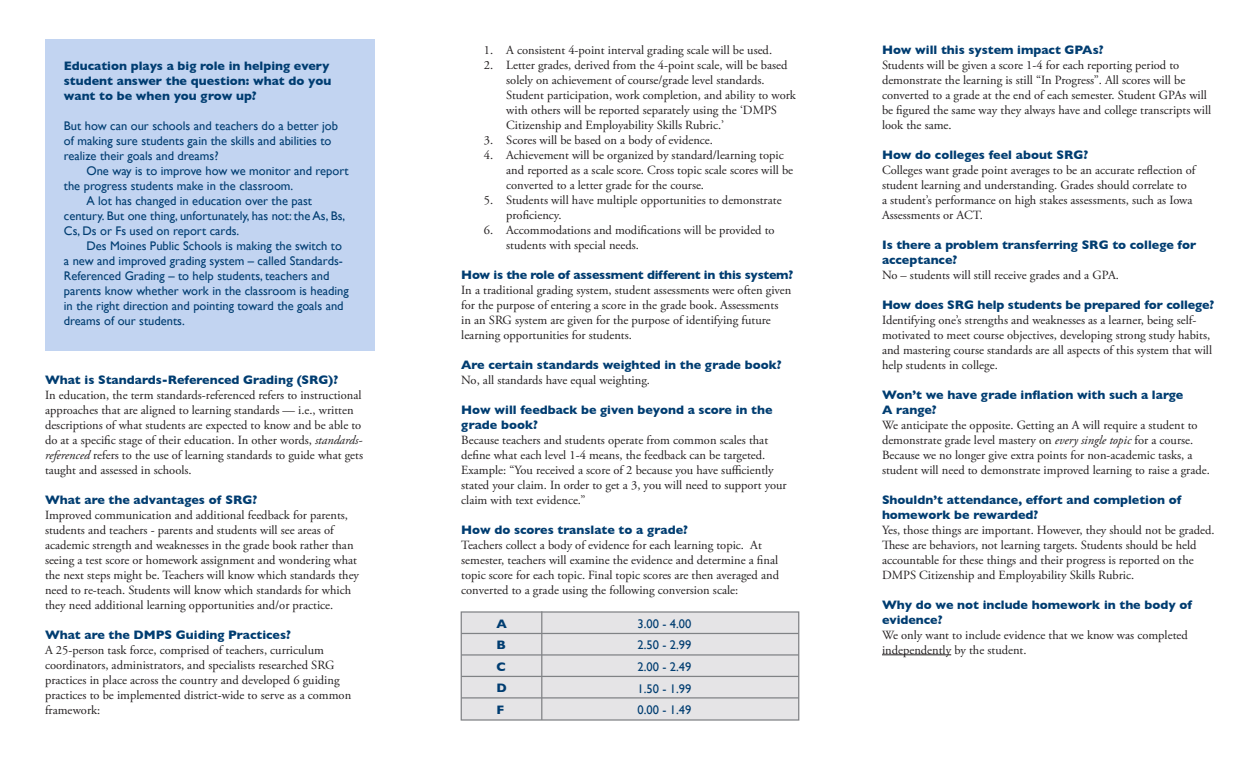
<style>
.page{position:relative;width:1260px;height:765px;background:#fff}
.page>*{position:absolute;margin:0;border:0;box-sizing:border-box;transform-origin:0 0}
.t1{font:12.5px/15px "Adobe Garamond Pro";color:#231f20}
.t2{font:700 12.5px/15px "Gill Sans";color:#003d71}
.t3{font:12.5px/15px "Gill Sans";color:#003d71}
.t4{font:700 12.5px "Gill Sans";letter-spacing:-.02em;color:#003d71}
.s1{font-style:italic}
</style>
<div class="page">
<hr style="left:882px;top:655px;width:69px;height:1px;background:#231f20">
<div style="left:45px;top:40px;width:329px;height:311px;background:#c2d4f1"></div>
<div style="left:461px;top:611px;width:338px;height:110px;background:#e5e4e6;border:1px solid #808285"></div>
<hr style="left:461px;top:633px;width:338px;height:1px;background:#808285">
<hr style="left:461px;top:654px;width:338px;height:2px;background:#808285">
<hr style="left:461px;top:676px;width:338px;height:1px;background:#808285">
<hr style="left:461px;top:697px;width:338px;height:2px;background:#808285">
<hr style="left:541px;top:611px;width:1px;height:109px;background:#808285">
<p class="t2" style="left:64px;top:58px;width:269px">Education plays a big role in helping every student answer the question: what do you want to be when you grow up?</p>
<p class="t3" style="left:64px;top:118px;width:276px">But how can our schools and teachers do a better job of making sure students gain the skills and abilities to realize their goals and dreams?</p>
<p class="t3" style="left:64px;top:163px;width:286px;text-indent:22px">One way is to improve how we monitor and report the progress students make in the classroom.</p>
<p class="t3" style="left:64px;top:193px;width:283px;text-indent:22px">A lot has changed in education over the past century. But one thing, unfortunately, has not: the As, Bs,<br>Cs, Ds or Fs used on report cards.</p>
<p class="t3" style="left:64px;top:238px;width:286px;text-indent:22px">Des Moines Public Schools is making the switch to a new and improved grading system – called Standards-Referenced Grading – to help students, teachers and parents know whether work in the classroom is heading in the right direction and pointing toward the goals and dreams of our students.</p>
<p class="t2" style="left:45px;top:372px;width:295px">What is Standards-Referenced Grading (SRG)?</p>
<p class="t1" style="left:45px;top:388px;width:320px">In education, the term standards-referenced refers to instructional approaches that are aligned to learning standards — i.e., written descriptions of what students are expected to know and be able to do at a specific stage of their education. In other words, <span class="s1">standards&shy;referenced</span> refers to the use of learning standards to guide what gets taught and assessed in schools.</p>
<p class="t2" style="left:45px;top:492px;width:214px">What are the advantages of SRG?</p>
<p class="t1" style="left:45px;top:508px;width:316px">Improved communication and additional feedback for parents, students and teachers - parents and students will see areas of academic strength and weaknesses in the grade book rather than seeing a test score or homework assignment and wondering what the next steps might be. Teachers will know which standards they need to re-teach. Students will know which standards for which they need additional learning opportunities and/or practice.</p>
<p class="t2" style="left:45px;top:627px;width:247px">What are the DMPS Guiding Practices?</p>
<p class="t1" style="left:45px;top:643px;width:308px">A 25-person task force, comprised of teachers, curriculum coordinators, administrators, and specialists researched SRG practices in place across the country and developed 6 guiding practices to be implemented district-wide to serve as a common framework:</p>
<p class="t1" style="left:484px;top:43px;width:290px">1. A consistent 4-point interval grading scale will be used.</p>
<p class="t1" style="left:506px;top:58px;width:291px;text-indent:-22px">2. Letter grades, derived from the 4-point scale, will be based solely on achievement of course/grade level standards.<br>Student participation, work completion, and ability to work with others will be reported separately using the ‘DMPS Citizenship and Employability Skills Rubric.’</p>
<p class="t1" style="left:484px;top:133px;width:231px">3. Scores will be based on a body of evidence.</p>
<p class="t1" style="left:506px;top:148px;width:289px;text-indent:-22px">4. Achievement will be organized by standard/learning topic and reported as a scale score. Cross topic scale scores will be converted to a letter grade for the course.</p>
<p class="t1" style="left:506px;top:193px;width:277px;text-indent:-22px">5. Students will have multiple opportunities to demonstrate proficiency.</p>
<p class="t1" style="left:506px;top:223px;width:270px;text-indent:-22px">6. Accommodations and modifications will be provided to students with special needs.</p>
<p class="t4" style="left:461px;top:268px;width:333px">How is the role of assessment different in this system?</p>
<p class="t1" style="left:461px;top:283px;width:332px">In a traditional grading system, student assessments were often given for the purpose of entering a score in the grade book. Assessments<br>in an SRG system are given for the purpose of identifying future learning opportunities for students.</p>
<p class="t2" style="left:461px;top:357px;width:322px">Are certain standards weighted in the grade book?</p>
<p class="t1" style="left:461px;top:373px;width:190px">No, all standards have equal weighting.</p>
<p class="t2" style="left:461px;top:402px;width:313px">How will feedback be given beyond a score in the grade book?</p>
<p class="t1" style="left:461px;top:433px;width:327px">Because teachers and students operate from common scales that define what each level 1-4 means, the feedback can be targeted.<br>Example: “You received a score of 2 because you have sufficiently stated your claim. In order to get a 3, you will need to support your claim with text evidence.”</p>
<p class="t2" style="left:461px;top:522px;width:228px">How do scores translate to a grade?</p>
<p class="t1" style="left:461px;top:538px;width:319px">Teachers collect a body of evidence for each learning topic. At semester, teachers will examine the evidence and determine a final topic score for each topic. Final topic scores are then averaged and converted to a grade using the following conversion scale:</p>
<p class="t2" style="left:497px;top:616px;width:12px">A</p>
<p class="t2" style="left:497px;top:637px;width:11px">B</p>
<p class="t2" style="left:497px;top:659px;width:11px">C</p>
<p class="t2" style="left:497px;top:681px;width:12px">D</p>
<p class="t2" style="left:497px;top:702px;width:9px">F</p>
<p class="t3" style="left:638px;top:616px;width:55px">3.00 - 4.00</p>
<p class="t3" style="left:638px;top:637px;width:55px">2.50 - 2.99</p>
<p class="t3" style="left:638px;top:659px;width:55px">2.00 - 2.49</p>
<p class="t3" style="left:638px;top:681px;width:55px">1.50 - 1.99</p>
<p class="t3" style="left:638px;top:702px;width:55px">0.00 - 1.49</p>
<p class="t2" style="left:882px;top:42px;width:223px">How will this system impact GPAs?</p>
<p class="t1" style="left:882px;top:58px;width:331px">Students will be given a score 1-4 for each reporting period to demonstrate the learning is still “In Progress”. All scores will be converted to a grade at the end of each semester. Student GPAs will be figured the same way they always have and college transcripts will look the same.</p>
<p class="t2" style="left:882px;top:147px;width:208px">How do colleges feel about SRG?</p>
<p class="t1" style="left:882px;top:163px;width:315px">Colleges want grade point averages to be an accurate reflection of student learning and understanding. Grades should correlate to<br>a student’s performance on high stakes assessments, such as Iowa Assessments or ACT.</p>
<p class="t2" style="left:882px;top:237px;width:316px">Is there a problem transferring SRG to college for acceptance?</p>
<p class="t1" style="left:882px;top:268px;width:238px">No – students will still receive grades and a GPA.</p>
<p class="t2" style="left:882px;top:297px;width:334px">How does SRG help students be prepared for college?</p>
<p class="t1" style="left:882px;top:313px;width:332px">Identifying one’s strengths and weaknesses as a learner, being self&shy;motivated to meet course objectives, developing strong study habits, and mastering course standards are all aspects of this system that will help students in college.</p>
<p class="t2" style="left:882px;top:387px;width:303px">Won’t we have grade inflation with such a large<br>A range?</p>
<p class="t1" style="left:882px;top:418px;width:329px">We anticipate the opposite. Getting an A will require a student to demonstrate grade level mastery on <span class="s1">every single topic</span> for a course.<br>Because we no longer give extra points for non-academic tasks, a student will need to demonstrate improved learning to raise a grade.</p>
<p class="t2" style="left:882px;top:492px;width:301px">Shouldn’t attendance, effort and completion of homework be rewarded?</p>
<p class="t1" style="left:882px;top:523px;width:334px">Yes, those things are important. However, they should not be graded.<br>These are behaviors, not learning targets. Students should be held accountable for these things and their progress is reported on the DMPS Citizenship and Employability Skills Rubric.</p>
<p class="t2" style="left:882px;top:597px;width:312px">Why do we not include homework in the body of evidence?</p>
<p class="t1" style="left:882px;top:628px;width:307px">We only want to include evidence that we know was completed independently by the student.</p>
</div>
